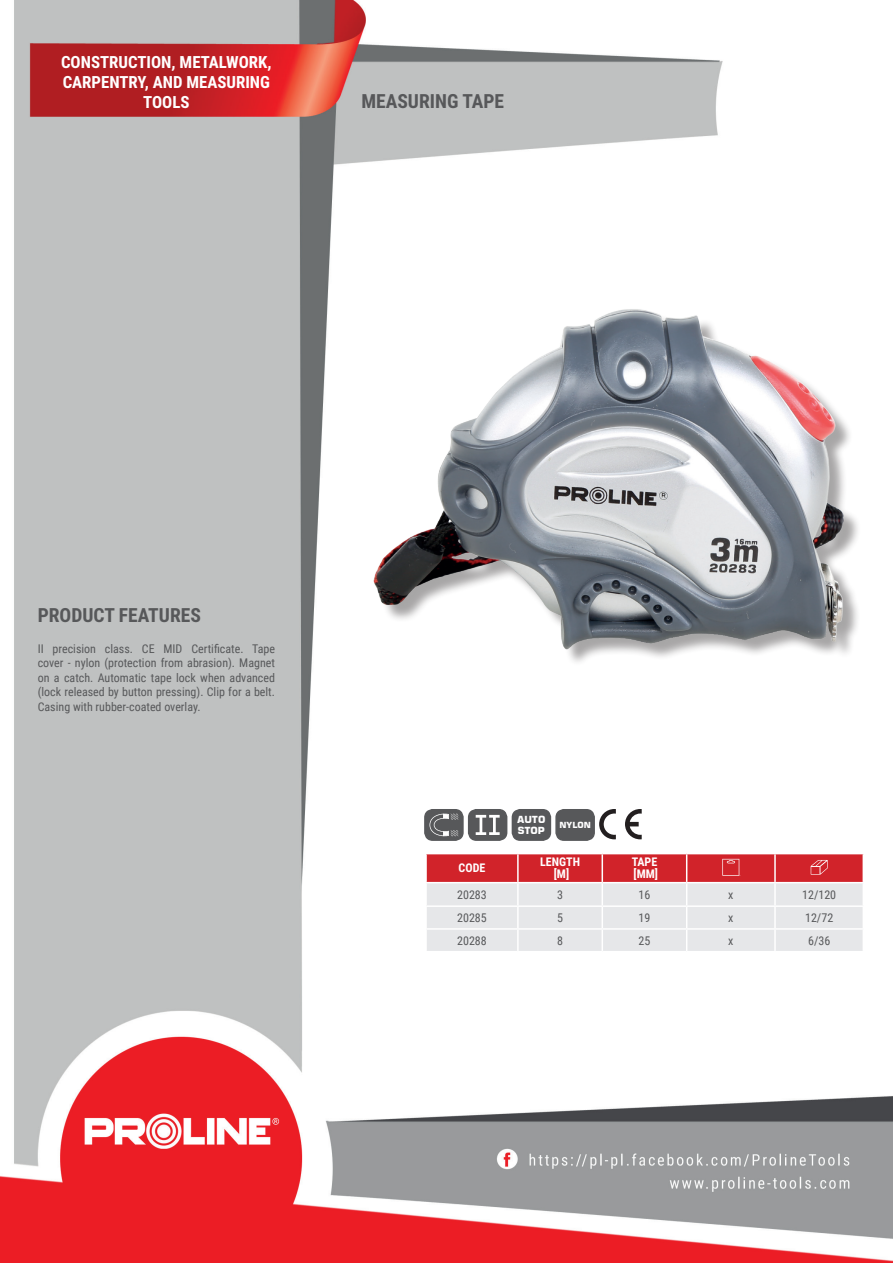
<style>
.page{position:relative;width:893px;height:1263px;background:#fff}
.page>*{position:absolute;margin:0;border:0;box-sizing:border-box;transform-origin:0 0}
.t1{font:700 19.5px "Roboto Condensed";color:#57585a}
.t2{font:700 16.8px/20.1px "Roboto Condensed";color:#fff;text-align:center}
.t3{font:12px/14.4px "Roboto Condensed";color:#57585a;text-align:justify}
.t4{font:700 12px/12px "Roboto Condensed";color:#fff;text-align:center}
.t5{font:700 9.75px/11.7px "Square 721 BT";color:#fff}
.t6{font:700 8.4px "Square 721 BT";color:#fff}
</style>
<div class="page">
<img style="left:0;top:0;width:893px;height:1263px">
<div style="left:377px;top:311px;width:484px;height:355px;background:#231f20;opacity:.4"></div>
<img style="left:374px;top:308px;width:470px;height:341px">
<hr style="left:425px;top:854px;width:2px;height:28px;background:#fff">
<hr style="left:425px;top:883px;width:2px;height:22px;background:#fff">
<hr style="left:425px;top:907px;width:2px;height:21px;background:#fff">
<hr style="left:425px;top:930px;width:2px;height:21px;background:#fff">
<hr style="left:862px;top:854px;width:2px;height:28px;background:#fff">
<hr style="left:862px;top:883px;width:2px;height:22px;background:#fff">
<hr style="left:862px;top:907px;width:2px;height:21px;background:#fff">
<hr style="left:862px;top:930px;width:2px;height:21px;background:#fff">
<hr style="left:775px;top:853px;width:89px;height:1px;background:#fff">
<hr style="left:425px;top:853px;width:93px;height:1px;background:#fff">
<hr style="left:425px;top:882px;width:93px;height:1px;background:#fff">
<hr style="left:775px;top:882px;width:89px;height:1px;background:#fff">
<hr style="left:425px;top:905px;width:93px;height:2px;background:#fff">
<hr style="left:775px;top:905px;width:89px;height:2px;background:#fff">
<hr style="left:425px;top:928px;width:93px;height:2px;background:#fff">
<hr style="left:775px;top:928px;width:89px;height:2px;background:#fff">
<hr style="left:425px;top:951px;width:93px;height:1px;background:#fff">
<hr style="left:775px;top:951px;width:89px;height:1px;background:#fff">
<svg style="left:426px;top:853px;width:437px;height:99px"></svg>
<div style="left:425px;top:810px;width:38px;height:30px;background:#57585a;border-radius:8px"></div>
<div style="left:424px;top:809px;width:40px;height:32px;border:1px solid #57585a;border-radius:8px"></div>
<svg style="left:429px;top:814px;width:29px;height:22px"></svg>
<div style="left:469px;top:810px;width:38px;height:30px;background:#57585a;border-radius:8px"></div>
<div style="left:468px;top:809px;width:39px;height:32px;border:1px solid #57585a;border-radius:8px"></div>
<svg style="left:476px;top:815px;width:24px;height:20px"></svg>
<div style="left:512px;top:810px;width:38px;height:30px;background:#57585a;border-radius:8px"></div>
<div style="left:512px;top:809px;width:39px;height:32px;border:1px solid #57585a;border-radius:8px"></div>
<div style="left:556px;top:810px;width:38px;height:30px;background:#57585a;border-radius:8px"></div>
<div style="left:555px;top:809px;width:40px;height:32px;border:1px solid #57585a;border-radius:8px"></div>
<svg style="left:625px;top:809px;width:17px;height:30px"></svg>
<svg style="left:599px;top:809px;width:17px;height:30px"></svg>
<h2 class="t2" style="left:61px;top:51px;width:212px">CONSTRUCTION, METALWORK,<br>CARPENTRY, AND MEASURING<br>TOOLS</h2>
<h1 class="t1" style="left:361px;top:88px;width:144px">MEASURING TAPE</h1>
<h1 class="t1" style="left:38px;top:601px;width:165px">PRODUCT FEATURES</h1>
<p class="t3" style="left:38px;top:641px;width:239px">II precision class. CE MID Certificate. Tape cover - nylon (protection from abrasion). Magnet on a catch. Automatic tape lock when advanced (lock released by button pressing). Clip for a belt.<br>Casing with rubber-coated overlay.</p>
<p class="t5" style="left:517px;top:813px;width:30px">AUTO<br>STOP</p>
<p class="t6" style="left:559px;top:820px;width:33px">NYLON</p>
<p class="t4" style="left:459px;top:862px;width:28px">CODE</p>
<p class="t4" style="left:540px;top:856px;width:41px">LENGTH [M]</p>
<p class="t4" style="left:632px;top:856px;width:28px;text-align:left">TAPE [MM]</p>
<p class="t3" style="left:457px;top:887px;width:31px">20283</p>
<p class="t3" style="left:557px;top:887px;width:7px">3</p>
<p class="t3" style="left:639px;top:887px;width:13px">16</p>
<p class="t3" style="left:728px;top:887px;width:7px">x</p>
<p class="t3" style="left:802px;top:887px;width:36px">12/120</p>
<p class="t3" style="left:457px;top:910px;width:31px">20285</p>
<p class="t3" style="left:557px;top:910px;width:7px">5</p>
<p class="t3" style="left:639px;top:910px;width:13px">19</p>
<p class="t3" style="left:728px;top:910px;width:7px">x</p>
<p class="t3" style="left:805px;top:910px;width:30px">12/72</p>
<p class="t3" style="left:457px;top:933px;width:31px">20288</p>
<p class="t3" style="left:557px;top:933px;width:7px">8</p>
<p class="t3" style="left:639px;top:933px;width:13px">25</p>
<p class="t3" style="left:728px;top:933px;width:7px">x</p>
<p class="t3" style="left:808px;top:933px;width:24px">6/36</p>
</div>
